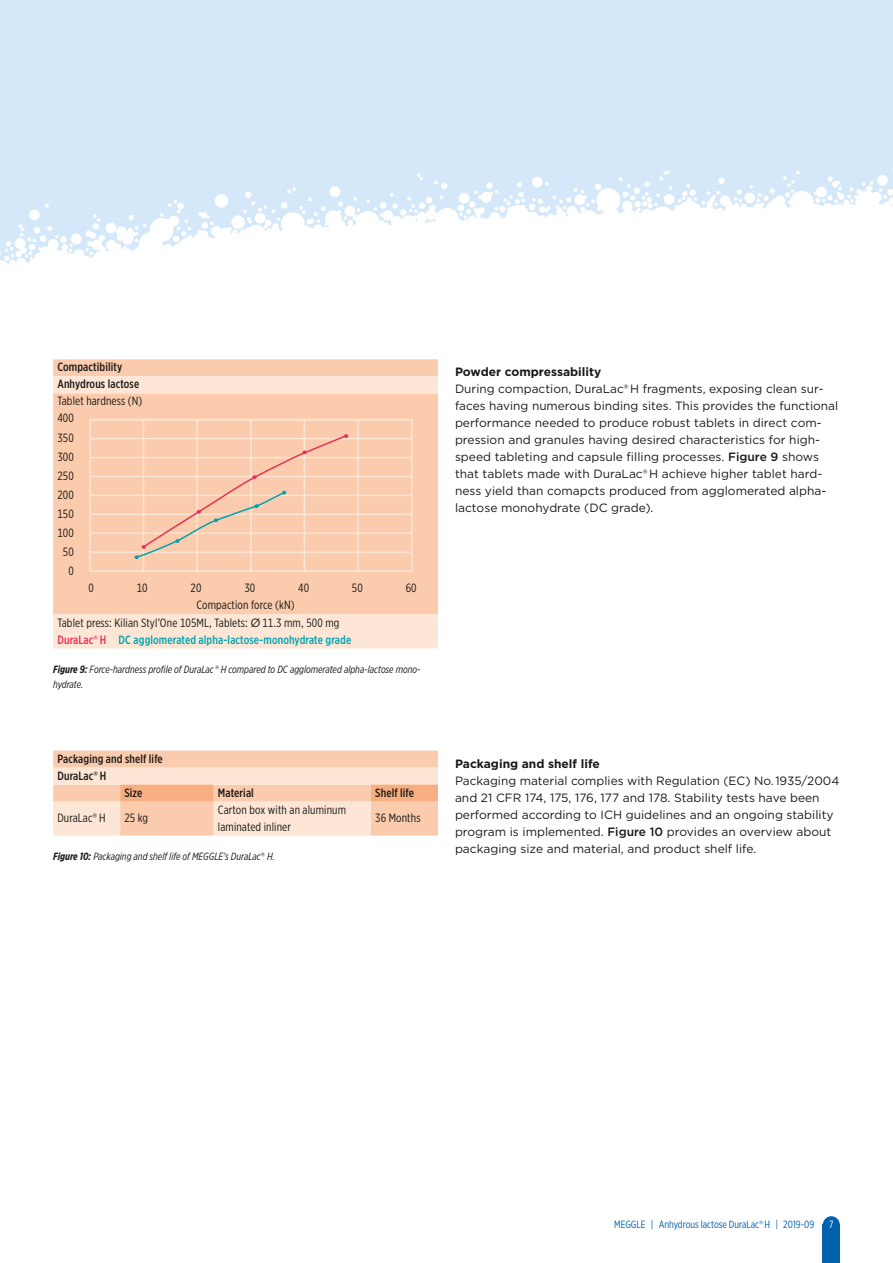
<style>
.page{position:relative;width:893px;height:1263px;background:#fff}
.page>*{position:absolute;margin:0;border:0;box-sizing:border-box;transform-origin:0 0}
.M_Copy_8pt_4mm_G{font:12px/17px "Gotham";color:#1a1a18}
.M_Table_Copy_8pt_4mm{font:12px/17px "Gotham X Narrow";letter-spacing:.01em;color:#1a1a18}
.M_Table_Head_8pt_4mm{font:500 12px "Gotham X Narrow";letter-spacing:.01em;color:#1a1a18}
.M_Table_Head_8pt_4mm-2{font:500 12px "Gotham X Narrow";letter-spacing:.01em;color:#00a3af}
.M_Copy_Head_8pt_4mm{font:700 12px "Gotham";color:#1a1a18}
.M_Table_Copy_centere{font:12px "Gotham X Narrow";letter-spacing:.01em;color:#1a1a18}
.M_Table_X-axis{font:12px "Gotham X Narrow";letter-spacing:.01em;color:#1a1a18}
.M_Caption_Copy_7pt_1{font:italic 10.5px/15px "Gotham X Narrow";color:#1a1a18}
.M_Category_7pt_10pt{font:10.5px "Gotham X Narrow";color:#0061ad}
.t1{font:10.5px "Gotham X Narrow";color:#fff}
.s1{font-family:"Gotham"}
.s2{color:#e73257}
.s3{font-family:"Gotham";color:#e73257}
.s4{font-weight:700}
.s5{font-family:"Gotham";font-style:normal}
.s6{font-weight:500}
</style>
<div class="page">
<div style="left:0;top:0;width:893px;height:455px;background:#d4e8f9"></div>
<svg style="left:0;top:169px;width:893px;height:286px;fill:#fff"></svg>
<div style="left:823px;top:1225px;width:17px;height:38px;background:#0061ad"></div>
<div style="left:823px;top:1216px;width:17px;height:17px;background:#0061ad;border-radius:50%"></div>
<svg style="left:53px;top:750px;width:385px;height:86px;background:#fbd5bb"></svg>
<div style="left:53px;top:359px;width:385px;height:17px;background:#facbac"></div>
<svg style="left:53px;top:376px;width:385px;height:272px;background:#fad2b7"></svg>
<div style="left:89px;top:419px;width:323px;height:153px;border:2px solid #fde6d5"></div>
<hr style="left:143px;top:420px;width:1px;height:151px;background:#fde6d5">
<hr style="left:196px;top:420px;width:2px;height:151px;background:#fde6d5">
<hr style="left:250px;top:420px;width:2px;height:151px;background:#fde6d5">
<hr style="left:304px;top:420px;width:1px;height:151px;background:#fde6d5">
<hr style="left:357px;top:420px;width:2px;height:151px;background:#fde6d5">
<hr style="left:90px;top:419px;width:322px;height:1px;background:#fde6d5">
<hr style="left:90px;top:438px;width:322px;height:1px;background:#fde6d5">
<hr style="left:90px;top:476px;width:322px;height:1px;background:#fde6d5">
<hr style="left:90px;top:514px;width:322px;height:1px;background:#fde6d5">
<hr style="left:90px;top:551px;width:322px;height:2px;background:#fde6d5">
<hr style="left:90px;top:457px;width:322px;height:1px;background:#fde6d5">
<hr style="left:90px;top:495px;width:322px;height:1px;background:#fde6d5">
<hr style="left:90px;top:532px;width:322px;height:2px;background:#fde6d5">
<svg style="left:135px;top:434px;width:213px;height:125px;background:#f7caae"></svg>
<p class="M_Table_Head_8pt_4mm" style="left:57px;top:360px;width:66px">Compactibility</p>
<p class="M_Table_Head_8pt_4mm" style="left:57px;top:377px;width:83px">Anhydrous lactose</p>
<p class="M_Table_Copy_8pt_4mm" style="left:57px;top:392px;width:86px">Tablet hardness (N)</p>
<p class="M_Table_Copy_8pt_4mm" style="left:57px;top:409px;width:18px">400</p>
<p class="M_Table_Copy_8pt_4mm" style="left:57px;top:429px;width:18px">350</p>
<p class="M_Table_Copy_8pt_4mm" style="left:57px;top:448px;width:18px">300</p>
<p class="M_Table_Copy_8pt_4mm" style="left:57px;top:467px;width:18px">250</p>
<p class="M_Table_Copy_8pt_4mm" style="left:57px;top:486px;width:18px">200</p>
<p class="M_Table_Copy_8pt_4mm" style="left:57px;top:505px;width:18px">150</p>
<p class="M_Table_Copy_8pt_4mm" style="left:57px;top:524px;width:18px">100</p>
<p class="M_Table_Copy_8pt_4mm" style="left:63px;top:543px;width:12px">50</p>
<p class="M_Table_Copy_8pt_4mm" style="left:68px;top:563px;width:7px">0</p>
<p class="M_Table_X-axis" style="left:88px;top:581px;width:7px">0</p>
<p class="M_Table_X-axis" style="left:137px;top:581px;width:12px">10</p>
<p class="M_Table_X-axis" style="left:191px;top:581px;width:12px">20</p>
<p class="M_Table_X-axis" style="left:244px;top:581px;width:12px">30</p>
<p class="M_Table_X-axis" style="left:298px;top:581px;width:12px">40</p>
<p class="M_Table_X-axis" style="left:352px;top:581px;width:12px">50</p>
<p class="M_Table_X-axis" style="left:406px;top:581px;width:12px">60</p>
<p class="M_Table_Copy_centere" style="left:196px;top:598px;width:100px">Compaction force (kN)</p>
<p class="M_Table_Copy_8pt_4mm" style="left:57px;top:614px;width:284px">Tablet press: Kilian Styl’One 105ML, Tablets: <span class="s1">Ø</span> 11.3 mm, 500 mg</p>
<p class="M_Table_Head_8pt_4mm-2" style="left:57px;top:632px;width:295px"><span class="s2">DuraLac</span><span class="s3">®</span> <span class="s2">H</span> DC agglomerated alpha-lactose-monohydrate grade</p>
<p class="M_Caption_Copy_7pt_1" style="left:53px;top:661px;width:368px"><span class="s4">Figure 9:</span> Force-hardness profile of DuraLac <span class="s5">®</span> H compared to DC agglomerated alpha-lactose mono&shy;hydrate.</p>
<p class="M_Table_Head_8pt_4mm" style="left:57px;top:751px;width:107px">Packaging and shelf life</p>
<p class="M_Table_Head_8pt_4mm" style="left:57px;top:768px;width:50px">DuraLac<span class="s1">®</span> H</p>
<p class="M_Table_Head_8pt_4mm" style="left:124px;top:785px;width:19px">Size</p>
<p class="M_Table_Head_8pt_4mm" style="left:218px;top:785px;width:37px">Material</p>
<p class="M_Table_Head_8pt_4mm" style="left:375px;top:785px;width:40px">Shelf life</p>
<p class="M_Table_Copy_8pt_4mm" style="left:57px;top:809px;width:50px">DuraLac<span class="s1">®</span> H</p>
<p class="M_Table_Copy_8pt_4mm" style="left:124px;top:809px;width:25px">25 kg</p>
<p class="M_Table_Copy_8pt_4mm" style="left:218px;top:801px;width:130px">Carton box with an aluminum laminated inliner</p>
<p class="M_Table_Copy_8pt_4mm" style="left:375px;top:809px;width:47px">36 Months</p>
<p class="M_Caption_Copy_7pt_1" style="left:53px;top:849px;width:223px"><span class="s4">Figure 10:</span> Packaging and shelf life of MEGGLE’s DuraLac<span class="s5">®</span> H.</p>
<p class="M_Copy_Head_8pt_4mm" style="left:455px;top:364px;width:148px">Powder compressability</p>
<p class="M_Copy_8pt_4mm_G" style="left:455px;top:380px;width:385px">During compaction, DuraLac® H fragments, exposing clean sur&shy;faces having numerous binding sites. This provides the functional performance needed to produce robust tablets in direct com&shy;pression and granules having desired characteristics for high&shy;speed tableting and capsule filling processes. <span class="s6">Figure 9</span> shows that tablets made with DuraLac® H achieve higher tablet hard&shy;ness yield than comapcts produced from agglomerated alpha&shy;lactose monohydrate (DC grade).</p>
<p class="M_Copy_Head_8pt_4mm" style="left:455px;top:755px;width:146px">Packaging and shelf life</p>
<p class="M_Copy_8pt_4mm_G" style="left:455px;top:772px;width:386px">Packaging material complies with Regulation (EC) No. 1935/2004 and 21 CFR 174, 175, 176, 177 and 178. Stability tests have been performed according to ICH guidelines and an ongoing stability program is implemented. <span class="s6">Figure 10</span> provides an overview about packaging size and material, and product shelf life.</p>
<p class="M_Category_7pt_10pt" style="left:614px;top:1218px;width:202px">MEGGLE | Anhydrous lactose DuraLac<span class="s1">®</span> H | 2019-09</p>
<p class="t1" style="left:829px;top:1218px;width:6px">7</p>
</div>
